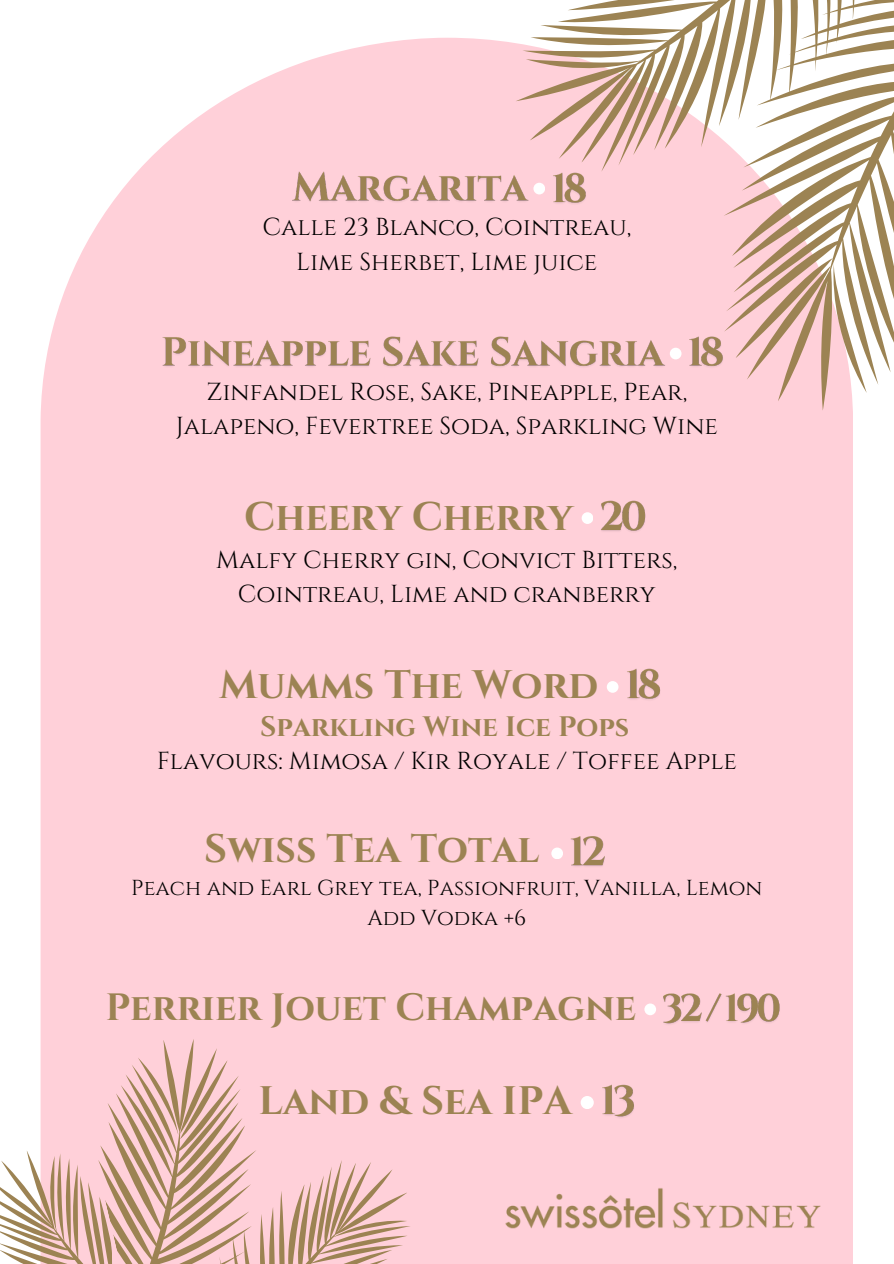
<style>
.page{position:relative;width:894px;height:1264px;background:#fff}
.page>*{position:absolute;margin:0;border:0;box-sizing:border-box;transform-origin:0 0}
.t1{font:700 39.9px "Cinzel";color:#9c8353}
.t2{font:700 39.75px "Cinzel";color:#9c8353}
.t3{font:700 37.95px "Cinzel";color:#9c8353}
.t4{font:700 28.05px "Cinzel";color:#9c8353}
.t5{font:24.6px/34.3px "Cinzel";color:#000;text-align:center}
.t6{font:21.6px "Cinzel";color:#000}
</style>
<div class="page">
<div style="left:41px;top:38px;width:811px;height:1225px;background:#ffd0d9"></div>
<div style="left:580px;top:1095px;width:13px;height:13px;background:#fff;border-radius:50%"></div>
<img style="left:598px;top:1074px;width:38px;height:55px">
<img style="left:288px;top:161px;width:227px;height:55px">
<svg style="left:515px;top:0;width:378px;height:410px;fill:#ffd0d9"></svg>
<svg style="left:733px;top:258px;width:133px;height:135px;background:#debcb1"></svg>
<svg style="left:72px;top:993px;width:354px;height:270px;background:#f0c4c5"></svg>
<svg style="left:138px;top:1048px;width:106px;height:93px;background:#deb6ac"></svg>
<svg style="left:0;top:1146px;width:119px;height:117px"></svg>
<img style="left:495px;top:1181px;width:335px;height:53px">
<img style="left:597px;top:491px;width:51px;height:54px">
<img style="left:623px;top:658px;width:40px;height:55px">
<img style="left:567px;top:825px;width:41px;height:55px">
<img style="left:685px;top:326px;width:42px;height:55px">
<img style="left:160px;top:326px;width:508px;height:55px">
<div style="left:669px;top:348px;width:12px;height:11px;background:#fff;border-radius:50%"></div>
<div style="left:581px;top:512px;width:11px;height:11px;background:#fff;border-radius:50%"></div>
<div style="left:606px;top:681px;width:12px;height:11px;background:#fff;border-radius:50%"></div>
<div style="left:551px;top:847px;width:11px;height:11px;background:#fff;border-radius:50%"></div>
<img style="left:659px;top:983px;width:123px;height:52px">
<div style="left:644px;top:1003px;width:12px;height:12px;background:#fff;border-radius:50%"></div>
<h4 class="t5" style="left:262px;top:211px;width:370px">Calle 23 Blanco, Cointreau,<br>Lime Sherbet, Lime juice</h4>
<h4 class="t5" style="left:176px;top:376px;width:543px">Zinfandel Rose, Sake, Pineapple, Pear,<br>Jalapeno, Fevertree Soda, Sparkling Wine</h4>
<p class="t1" style="left:244px;top:491px;width:330px">Cheery Cherry</p>
<p class="t5" style="left:216px;top:543px;width:462px">Malfy Cherry gin, Convict Bitters,<br>Cointreau, Lime and cranberry</p>
<h4 class="t2" style="left:219px;top:659px;width:380px">Mumms The Word</h4>
<h2 class="t4" style="left:260px;top:708px;width:370px">Sparkling Wine Ice Pops</h2>
<p class="t5" style="left:157px;top:745px;width:581px">Flavours: Mimosa / Kir Royale / Toffee Apple</p>
<h2 class="t2" style="left:204px;top:823px;width:336px">Swiss Tea Total</h2>
<h3 class="t6" style="left:131px;top:873px;width:632px">Peach and Earl Grey tea, Passionfruit, Vanilla, Lemon</h3>
<h4 class="t6" style="left:367px;top:903px;width:160px">Add Vodka +6</h4>
<p class="t3" style="left:105px;top:983px;width:532px">Perrier Jouet Champagne</p>
<p class="t2" style="left:258px;top:1075px;width:315px">Land &amp; Sea IPA</p>
</div>
